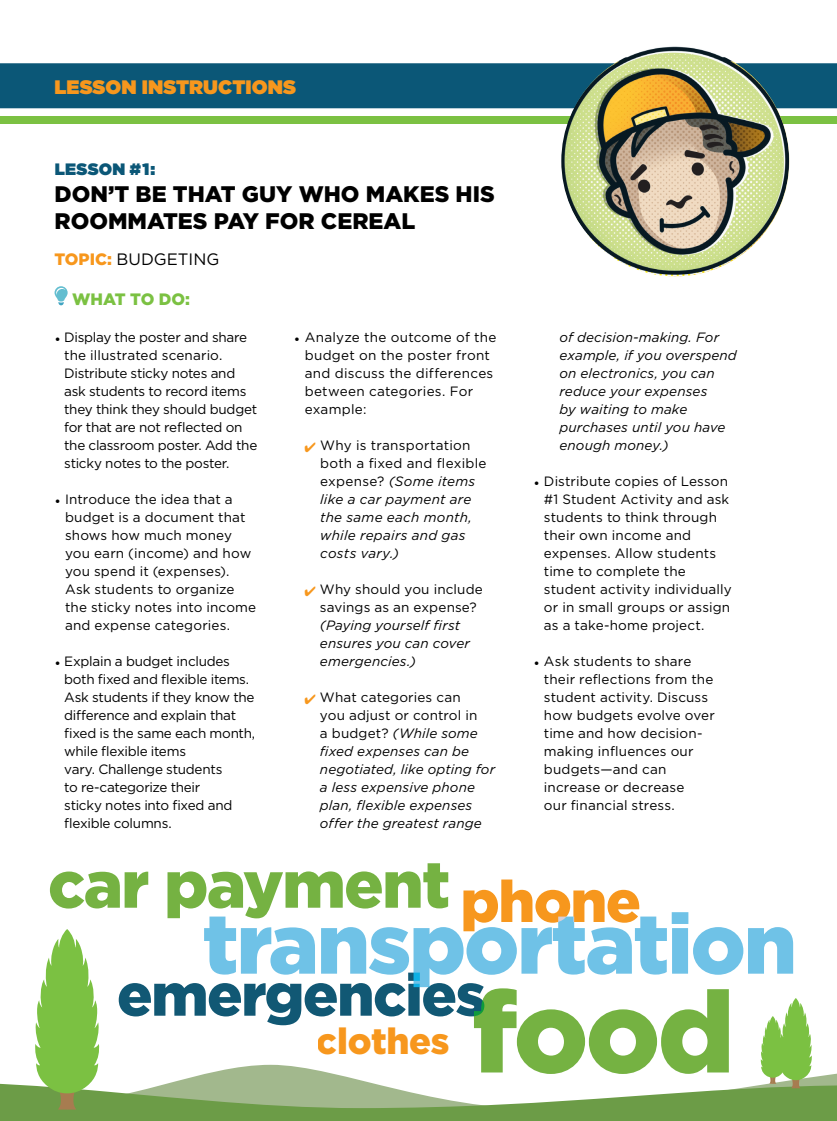
<style>
.page{position:relative;width:837px;height:1121px;background:#fff}
.page>*{position:absolute;margin:0;border:0;box-sizing:border-box;transform-origin:0 0}
.t1{font:900 114.15px "Gotham";color:#75b242}
.t2{font:900 84.15px "Gotham";letter-spacing:-.025em;color:#6fc2e7}
.t3{font:900 65.55px "Gotham";letter-spacing:-.025em;color:#75b242}
.t4{font:900 58.95px "Gotham";letter-spacing:-.025em;color:#115874}
.t5{font:900 36.45px "Gotham";letter-spacing:-.01em;color:#f7971d}
.t6{font:900 22.5px/27px "Gotham";color:#000}
.t7{font:900 19.5px "Gotham";letter-spacing:.005em;color:#f7971d}
.t8{font:16.5px "Gotham";color:#000}
.t9{font:900 16.5px "Gotham";letter-spacing:.015em;color:#0b5777}
.t10{font:900 16.5px "Gotham";color:#7bc142}
.t11{font:13.5px/18px "Gotham";letter-spacing:.005em;color:#000}
.t12{font:italic 13.5px/18px "Gotham";letter-spacing:.01em;color:#000}
.t13{font:13.5px/18px "Gotham";letter-spacing:-.02em;color:#000}
.s1{font-weight:900;color:#f7971d}
.s2{color:#f7971d}
.s3{font-style:normal}
</style>
<div class="page">
<svg style="left:0;top:1064px;width:837px;height:56px"></svg>
<svg style="left:34px;top:929px;width:66px;height:180px"></svg>
<svg style="left:761px;top:998px;width:51px;height:90px"></svg>
<div style="left:0;top:116px;width:837px;height:7px;background:#7bc142"></div>
<div style="left:0;top:63px;width:837px;height:45px;background:#0b5777"></div>
<svg style="left:55px;top:286px;width:13px;height:19px"></svg>
<img style="left:561px;top:46px;width:228px;height:230px">
<p class="t7" style="left:55px;top:76px;width:243px">LESSON INSTRUCTIONS</p>
<p class="t9" style="left:55px;top:160px;width:102px">LESSON #1:</p>
<p class="t6" style="left:55px;top:180px;width:442px">DON’T BE THAT GUY WHO MAKES HIS<br>ROOMMATES PAY FOR CEREAL</p>
<p class="t8" style="left:55px;top:250px;width:166px"><span class="s1">TOPIC:</span> BUDGETING</p>
<p class="t10" style="left:72px;top:290px;width:119px">WHAT TO DO:</p>
<p class="t13" style="left:64px;top:328px;width:195px;text-indent:-10px">• Display the poster and share the illustrated scenario.<br>Distribute sticky notes and ask students to record items they think they should budget for that are not reflected on the classroom poster. Add the sticky notes to the poster.</p>
<p class="t11" style="left:65px;top:490px;width:193px;text-indent:-11px">• Introduce the idea that a budget is a document that shows how much money you earn (income) and how you spend it (expenses).<br>Ask students to organize the sticky notes into income and expense categories.</p>
<p class="t13" style="left:64px;top:652px;width:193px;text-indent:-10px">• Explain a budget includes both fixed and flexible items.<br>Ask students if they know the difference and explain that fixed is the same each month, while flexible items<br>vary. Challenge students<br>to re-categorize their<br>sticky notes into fixed and flexible columns.</p>
<p class="t11" style="left:305px;top:328px;width:193px;text-indent:-11px">• Analyze the outcome of the budget on the poster front and discuss the differences between categories. For example:</p>
<p class="t12" style="left:320px;top:436px;width:168px;text-indent:-16px"><span class="s2">✔</span> <span class="s3">Why is transportation both a fixed and flexible expense?</span> (Some items like a car payment are the same each month, while repairs and gas costs vary.)</p>
<p class="t12" style="left:320px;top:580px;width:165px;text-indent:-15px"><span class="s2">✔</span> <span class="s3">Why should you include savings as an expense? </span>(Paying yourself first ensures you can cover emergencies.)</p>
<p class="t12" style="left:320px;top:688px;width:177px;text-indent:-15px"><span class="s2">✔</span> <span class="s3">What categories can<br>you adjust or control in<br>a budget?</span> (While some fixed expenses can be negotiated, like opting for a less expensive phone plan, flexible expenses offer the greatest range</p>
<p class="t12" style="left:559px;top:328px;width:179px">of decision-making. For example, if you overspend on electronics, you can reduce your expenses<br>by waiting to make purchases until you have enough money.)</p>
<p class="t11" style="left:544px;top:472px;width:189px;text-indent:-11px">• Distribute copies of Lesson #1 Student Activity and ask students to think through their own income and expenses. Allow students time to complete the student activity individually or in small groups or assign as a take-home project.</p>
<p class="t11" style="left:544px;top:652px;width:172px;text-indent:-11px">• Ask students to share their reflections from the student activity. Discuss how budgets evolve over time and how decision&shy;making influences our budgets—and can increase or decrease<br>our financial stress.</p>
<h3 class="t3" style="left:48px;top:846px;width:595px">car payment <sub>phone</sub></h3>
<h2 class="t2" style="left:202px;top:895px;width:596px">transportation</h2>
<h3 class="t4" style="left:117px;top:960px;width:370px">emergencies</h3>
<h1 class="t1" style="left:471px;top:966px;width:265px">food</h1>
<h3 class="t5" style="left:317px;top:1019px;width:134px">clothes</h3>
</div>
